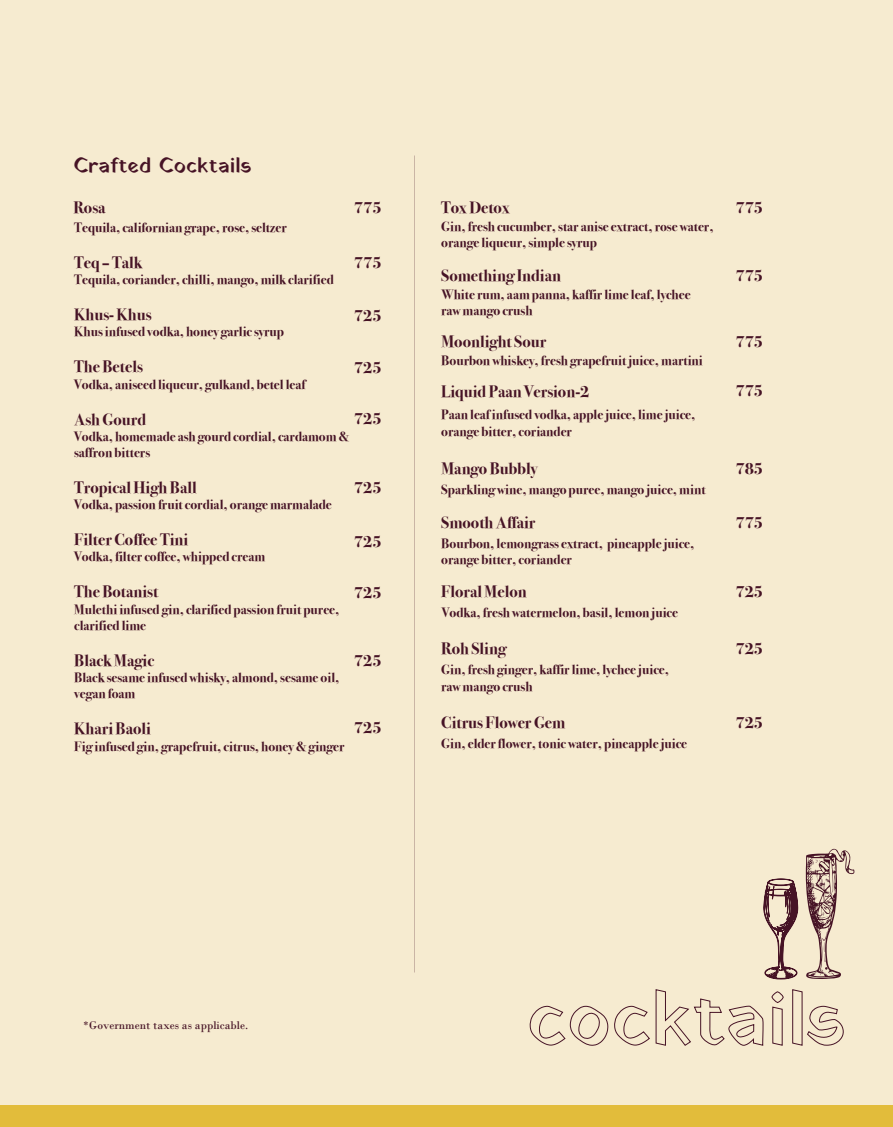
<style>
.page{position:relative;width:893px;height:1127px;background:#f6ebd0}
.page>*{position:absolute;margin:0;border:0;box-sizing:border-box;transform-origin:0 0}
.t1{font:21px "Yatra One";color:#461325}
.t2{font:16.5px "Bodoni Svty Two ITCTT Bold";color:#461325}
.t3{font:13.5px/16.2px "Bodoni Svty Two ITCTT Bold";color:#461325}
.t4{font:11.7px "Bodoni";color:#461325}
</style>
<div class="page">
<div style="left:0;top:1106px;width:893px;height:21px;background:#e2bc3b"></div>
<svg style="left:530px;top:989px;width:234px;height:57px"></svg>
<svg style="left:771px;top:991px;width:13px;height:55px"></svg>
<svg style="left:792px;top:989px;width:52px;height:57px"></svg>
<svg style="left:763px;top:848px;width:91px;height:132px"></svg>
<h1 class="t1" style="left:73px;top:151px;width:180px">Crafted Cocktails</h1>
<p class="t2" style="left:354px;top:198px;width:29px">775</p>
<p class="t2" style="left:73px;top:198px;width:34px">Rosa</p>
<p class="t2" style="left:441px;top:198px;width:70px">Tox Detox</p>
<p class="t3" style="left:74px;top:219px;width:214px">Tequila, californian grape, rose, seltzer</p>
<p class="t2" style="left:74px;top:253px;width:70px">Teq – Talk</p>
<p class="t3" style="left:74px;top:272px;width:261px">Tequila, coriander, chilli, mango, milk clarified</p>
<p class="t2" style="left:74px;top:305px;width:79px">Khus- Khus</p>
<p class="t3" style="left:74px;top:324px;width:211px">Khus infused vodka, honey garlic syrup</p>
<p class="t2" style="left:74px;top:357px;width:70px">The Betels</p>
<p class="t3" style="left:74px;top:376px;width:233px">Vodka, aniseed liqueur, gulkand, betel leaf</p>
<p class="t2" style="left:74px;top:409px;width:73px">Ash Gourd</p>
<p class="t3" style="left:74px;top:428px;width:277px">Vodka, homemade ash gourd cordial, cardamom &amp; saffron bitters</p>
<p class="t2" style="left:74px;top:478px;width:124px">Tropical High Ball</p>
<p class="t3" style="left:74px;top:497px;width:259px">Vodka, passion fruit cordial, orange marmalade</p>
<p class="t2" style="left:74px;top:530px;width:116px">Filter Coffee Tini</p>
<p class="t3" style="left:74px;top:549px;width:193px">Vodka, filter coffee, whipped cream</p>
<p class="t2" style="left:74px;top:582px;width:86px">The Botanist</p>
<p class="t3" style="left:74px;top:601px;width:267px">Mulethi infused gin, clarified passion fruit puree, clarified lime</p>
<p class="t2" style="left:74px;top:651px;width:81px">Black Magic</p>
<p class="t3" style="left:74px;top:669px;width:267px">Black sesame infused whisky, almond, sesame oil, vegan foam</p>
<p class="t2" style="left:74px;top:719px;width:78px">Khari Baoli</p>
<p class="t3" style="left:74px;top:738px;width:272px">Fig infused gin, grapefruit, citrus, honey &amp; ginger</p>
<p class="t2" style="left:354px;top:253px;width:29px">775</p>
<p class="t2" style="left:354px;top:306px;width:29px">725</p>
<p class="t2" style="left:354px;top:358px;width:29px">725</p>
<p class="t2" style="left:354px;top:409px;width:29px">725</p>
<p class="t2" style="left:354px;top:478px;width:29px">725</p>
<p class="t2" style="left:354px;top:532px;width:29px">725</p>
<p class="t2" style="left:354px;top:583px;width:29px">725</p>
<p class="t2" style="left:354px;top:651px;width:29px">725</p>
<p class="t2" style="left:354px;top:718px;width:29px">725</p>
<p class="t3" style="left:441px;top:218px;width:274px">Gin, fresh cucumber, star anise extract, rose water, orange liqueur, simple syrup</p>
<p class="t3" style="left:441px;top:286px;width:251px">White rum, aam panna, kaffir lime leaf, lychee raw mango crush</p>
<p class="t3" style="left:441px;top:353px;width:263px">Bourbon whiskey, fresh grapefruit juice, martini</p>
<p class="t2" style="left:441px;top:265px;width:121px">Something Indian</p>
<p class="t2" style="left:441px;top:331px;width:107px">Moonlight Sour</p>
<p class="t2" style="left:441px;top:381px;width:150px">Liquid Paan Version-2</p>
<p class="t3" style="left:441px;top:407px;width:256px">Paan leaf infused vodka, apple juice, lime juice, orange bitter, coriander</p>
<p class="t2" style="left:441px;top:459px;width:97px">Mango Bubbly</p>
<p class="t2" style="left:441px;top:513px;width:96px">Smooth Affair</p>
<p class="t3" style="left:441px;top:481px;width:266px">Sparkling wine, mango puree, mango juice, mint</p>
<p class="t3" style="left:441px;top:535px;width:255px">Bourbon, lemongrass extract, pineapple juice, orange bitter, coriander</p>
<p class="t3" style="left:442px;top:604px;width:238px">Vodka, fresh watermelon, basil, lemon juice</p>
<p class="t2" style="left:441px;top:582px;width:87px">Floral Melon</p>
<p class="t2" style="left:441px;top:639px;width:67px">Roh Sling</p>
<p class="t3" style="left:441px;top:662px;width:229px">Gin, fresh ginger, kaffir lime, lychee juice, raw mango crush</p>
<p class="t2" style="left:441px;top:712px;width:126px">Citrus Flower Gem</p>
<p class="t3" style="left:441px;top:735px;width:248px">Gin, elder flower, tonic water, pineapple juice</p>
<p class="t2" style="left:735px;top:198px;width:29px">775</p>
<p class="t2" style="left:735px;top:265px;width:29px">775</p>
<p class="t2" style="left:735px;top:331px;width:29px">775</p>
<p class="t2" style="left:735px;top:381px;width:29px">775</p>
<p class="t2" style="left:735px;top:459px;width:29px">785</p>
<p class="t2" style="left:735px;top:513px;width:29px">775</p>
<p class="t2" style="left:735px;top:582px;width:29px">725</p>
<p class="t2" style="left:735px;top:639px;width:29px">725</p>
<p class="t2" style="left:735px;top:712px;width:29px">725</p>
<p class="t4" style="left:83px;top:1018px;width:166px">*Government taxes as applicable.</p>
</div>
